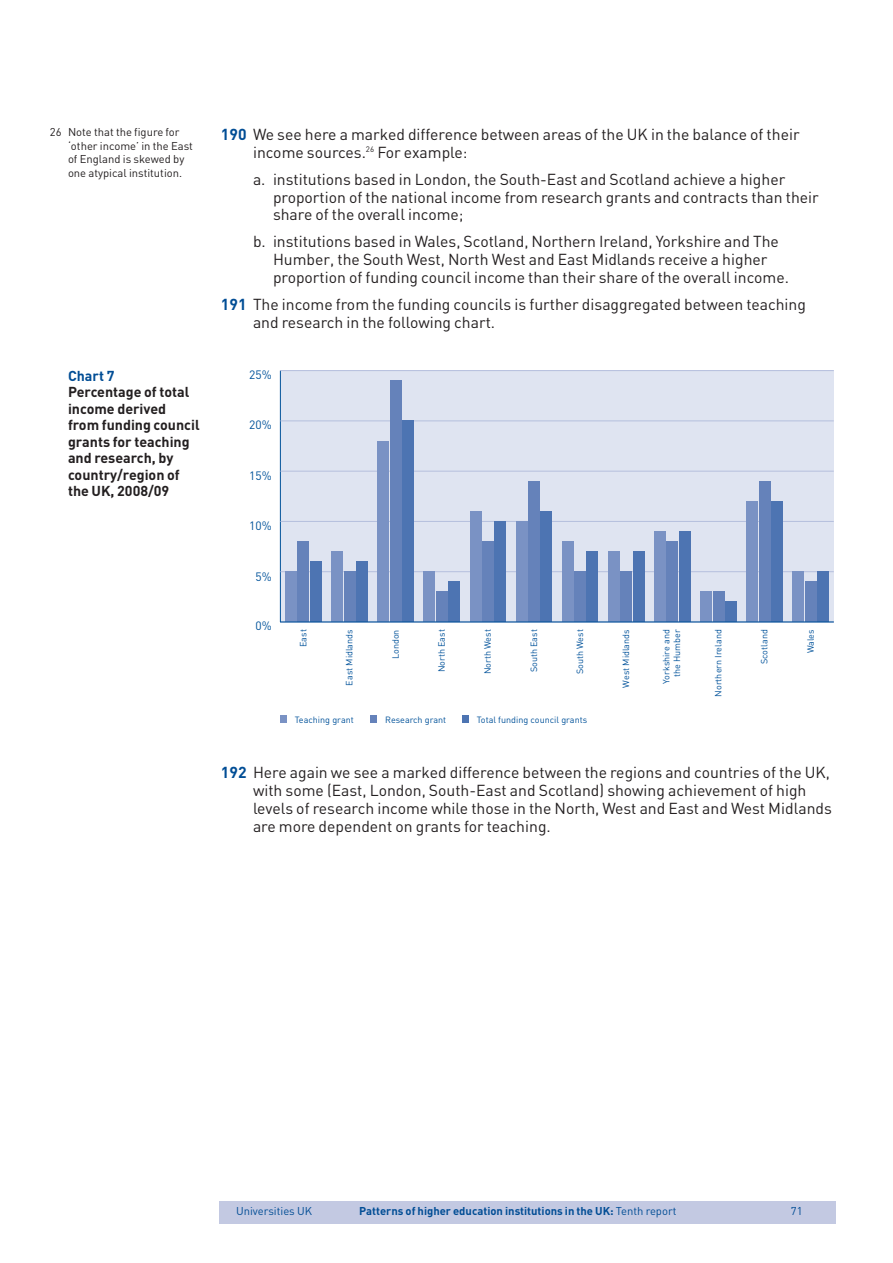
<style>
.page{position:relative;width:893px;height:1263px;background:#fff}
.page>*{position:absolute;margin:0;border:0;box-sizing:border-box;transform-origin:0 0}
.t1{font:15.75px/17.9px "DIN";color:#231f20}
.t2{font:700 14.25px/16.5px "DIN";color:#231f20}
.t3{font:700 14.25px "DIN";color:#014d95}
.t4{font:12px "DIN";color:#01529a}
.t5{font:11.25px/13.5px "DIN";color:#231f20}
.t6{font:700 11.25px "DIN";color:#014d95}
.t7{font:11.25px "DIN";color:#014d95}
.t8{font:9px/10.8px "DIN";color:#01529a;text-align:right}
.s1{font-weight:700;color:#014d95}
.s2{font-weight:400}
</style>
<div class="page">
<div style="left:219px;top:1202px;width:617px;height:22px;background:#c3c9e2"></div>
<div style="left:280px;top:370px;width:554px;height:252px;background:#dfe4f1"></div>
<hr style="left:280px;top:371px;width:1px;height:251px;background:#01529a">
<hr style="left:280px;top:571px;width:554px;height:1px;background:#b5bfdd">
<hr style="left:280px;top:521px;width:554px;height:1px;background:#b5bfdd">
<hr style="left:280px;top:471px;width:554px;height:1px;background:#b5bfdd">
<hr style="left:280px;top:420px;width:554px;height:1px;background:#b5bfdd">
<hr style="left:280px;top:370px;width:554px;height:1px;background:#b5bfdd">
<div style="left:462px;top:716px;width:6px;height:7px;background:#4d74b2"></div>
<div style="left:310px;top:562px;width:11px;height:60px;background:#4d74b2"></div>
<div style="left:356px;top:562px;width:11px;height:60px;background:#4d74b2"></div>
<div style="left:402px;top:421px;width:11px;height:201px;background:#4d74b2"></div>
<div style="left:449px;top:582px;width:11px;height:40px;background:#4d74b2"></div>
<div style="left:495px;top:521px;width:11px;height:101px;background:#4d74b2"></div>
<div style="left:541px;top:511px;width:11px;height:111px;background:#4d74b2"></div>
<div style="left:587px;top:552px;width:11px;height:70px;background:#4d74b2"></div>
<div style="left:633px;top:552px;width:11px;height:70px;background:#4d74b2"></div>
<div style="left:679px;top:531px;width:11px;height:91px;background:#4d74b2"></div>
<div style="left:725px;top:602px;width:11px;height:20px;background:#4d74b2"></div>
<div style="left:771px;top:501px;width:11px;height:121px;background:#4d74b2"></div>
<div style="left:817px;top:572px;width:11px;height:50px;background:#4d74b2"></div>
<div style="left:371px;top:716px;width:6px;height:7px;background:#6582ba"></div>
<div style="left:298px;top:541px;width:11px;height:81px;background:#6582ba"></div>
<div style="left:344px;top:572px;width:11px;height:50px;background:#6582ba"></div>
<div style="left:390px;top:381px;width:11px;height:241px;background:#6582ba"></div>
<div style="left:436px;top:592px;width:11px;height:30px;background:#6582ba"></div>
<div style="left:482px;top:541px;width:11px;height:81px;background:#6582ba"></div>
<div style="left:528px;top:481px;width:12px;height:141px;background:#6582ba"></div>
<div style="left:575px;top:572px;width:11px;height:50px;background:#6582ba"></div>
<div style="left:621px;top:572px;width:11px;height:50px;background:#6582ba"></div>
<div style="left:667px;top:541px;width:11px;height:81px;background:#6582ba"></div>
<div style="left:713px;top:592px;width:11px;height:30px;background:#6582ba"></div>
<div style="left:759px;top:481px;width:11px;height:141px;background:#6582ba"></div>
<div style="left:805px;top:582px;width:11px;height:40px;background:#6582ba"></div>
<div style="left:280px;top:716px;width:6px;height:7px;background:#7a92c4"></div>
<div style="left:286px;top:572px;width:11px;height:50px;background:#7a92c4"></div>
<div style="left:332px;top:552px;width:11px;height:70px;background:#7a92c4"></div>
<div style="left:378px;top:441px;width:11px;height:181px;background:#7a92c4"></div>
<div style="left:424px;top:572px;width:11px;height:50px;background:#7a92c4"></div>
<div style="left:470px;top:511px;width:11px;height:111px;background:#7a92c4"></div>
<div style="left:516px;top:521px;width:11px;height:101px;background:#7a92c4"></div>
<div style="left:562px;top:541px;width:11px;height:81px;background:#7a92c4"></div>
<div style="left:608px;top:552px;width:11px;height:70px;background:#7a92c4"></div>
<div style="left:654px;top:531px;width:12px;height:91px;background:#7a92c4"></div>
<div style="left:701px;top:592px;width:11px;height:30px;background:#7a92c4"></div>
<div style="left:747px;top:501px;width:11px;height:121px;background:#7a92c4"></div>
<div style="left:793px;top:572px;width:11px;height:50px;background:#7a92c4"></div>
<hr style="left:280px;top:622px;width:554px;height:1px;background:#01529a">
<p class="t5" style="left:68px;top:126px;width:126px;text-indent:-18px">26 Note that the figure for ‘other income’ in the East of England is skewed by one atypical institution.</p>
<p class="t3" style="left:68px;top:368px;width:48px">Chart 7</p>
<p class="t2" style="left:68px;top:384px;width:133px">Percentage of total income derived from funding council grants for teaching and research, by country/region of the UK, 2008/09</p>
<p class="t1" style="left:253px;top:126px;width:548px;text-indent:-32px"><span class="s1">190</span> We see here a marked difference between areas of the UK in the balance of their income sources.<sup>26</sup> For example:</p>
<p class="t1" style="left:273px;top:170px;width:547px;text-indent:-20px">a. institutions based in London, the South-East and Scotland achieve a higher proportion of the national income from research grants and contracts than their share of the overall income;</p>
<p class="t1" style="left:273px;top:233px;width:518px;text-indent:-20px">b. institutions based in Wales, Scotland, Northern Ireland, Yorkshire and The<br>Humber, the South West, North West and East Midlands receive a higher proportion of funding council income than their share of the overall income.</p>
<p class="t1" style="left:253px;top:295px;width:554px;text-indent:-32px"><span class="s1">191</span> The income from the funding councils is further disaggregated between teaching and research in the following chart.</p>
<p class="t4" style="left:249px;top:368px;width:24px">25%</p>
<p class="t4" style="left:249px;top:418px;width:24px">20%</p>
<p class="t4" style="left:249px;top:469px;width:24px">15%</p>
<p class="t4" style="left:249px;top:519px;width:24px">10%</p>
<p class="t4" style="left:255px;top:569px;width:18px">5%</p>
<p class="t4" style="left:255px;top:619px;width:18px">0%</p>
<p class="t8" style="left:298px;top:647px;width:19px;rotate:-90deg">East</p>
<p class="t8" style="left:344px;top:685px;width:58px;rotate:-90deg">East Midlands</p>
<p class="t8" style="left:390px;top:659px;width:31px;rotate:-90deg">London</p>
<p class="t8" style="left:436px;top:672px;width:44px;rotate:-90deg">North East</p>
<p class="t8" style="left:482px;top:674px;width:46px;rotate:-90deg">North West</p>
<p class="t8" style="left:528px;top:672px;width:44px;rotate:-90deg">South East</p>
<p class="t8" style="left:575px;top:674px;width:46px;rotate:-90deg">South West</p>
<p class="t8" style="left:295px;top:714px;width:61px">Teaching grant</p>
<p class="t8" style="left:385px;top:715px;width:63px">Research grant</p>
<p class="t8" style="left:477px;top:715px;width:112px">Total funding council grants</p>
<p class="t8" style="left:621px;top:687px;width:60px;rotate:-90deg">West Midlands</p>
<p class="t8" style="left:661px;top:684px;width:56px;rotate:-90deg">Yorkshire and the Humber</p>
<p class="t8" style="left:713px;top:697px;width:69px;rotate:-90deg">Northern Ireland</p>
<p class="t8" style="left:759px;top:664px;width:36px;rotate:-90deg">Scotland</p>
<p class="t8" style="left:805px;top:653px;width:25px;rotate:-90deg">Wales</p>
<p class="t1" style="left:253px;top:764px;width:580px;text-indent:-32px"><span class="s1">192</span> Here again we see a marked difference between the regions and countries of the UK, with some (East, London, South-East and Scotland) showing achievement of high levels of research income while those in the North, West and East and West Midlands are more dependent on grants for teaching.</p>
<p class="t7" style="left:236px;top:1205px;width:78px">Universities UK</p>
<p class="t6" style="left:359px;top:1205px;width:319px">Patterns of higher education institutions in the UK: <span class="s2">Tenth report</span></p>
<p class="t7" style="left:791px;top:1205px;width:13px">71</p>
</div>
